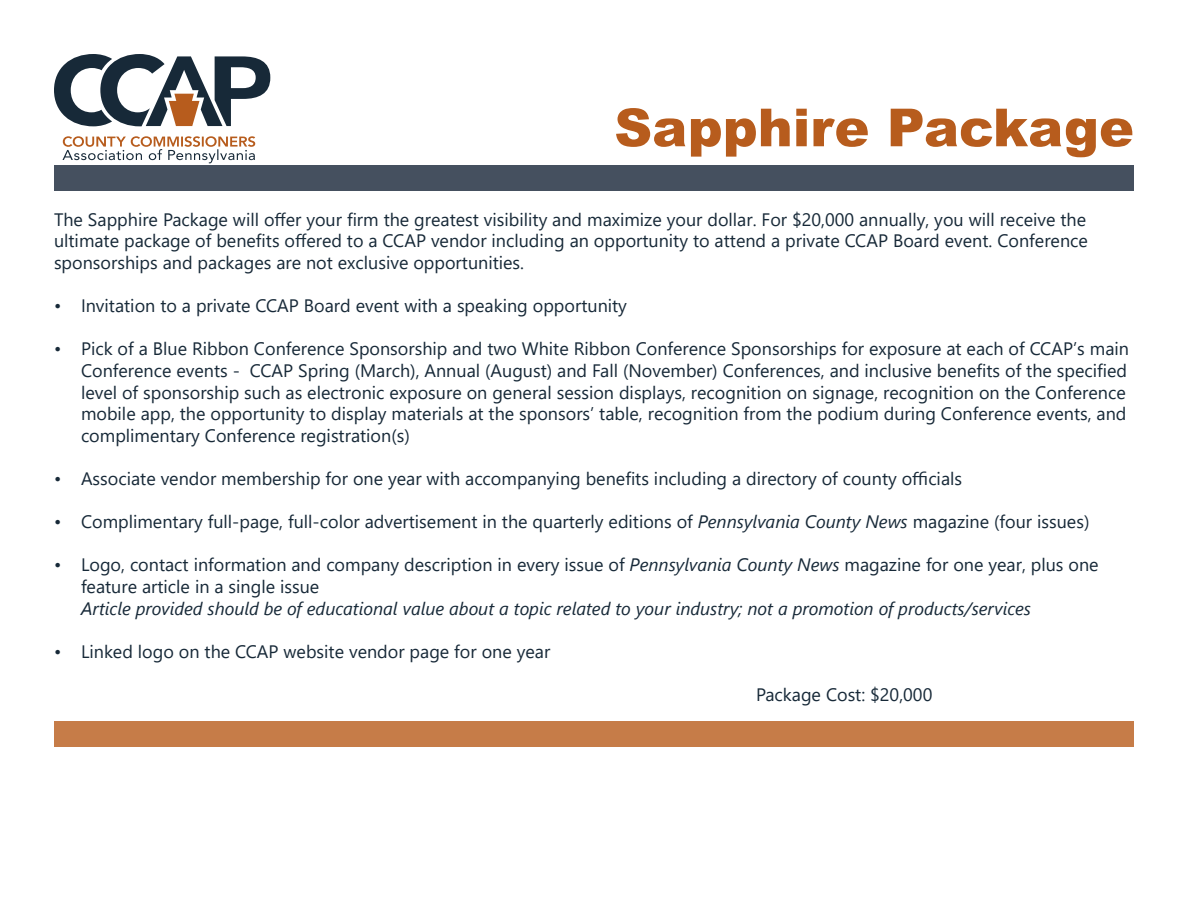
<style>
.page{position:relative;width:1188px;height:918px;background:#fff}
.page>*{position:absolute;margin:0;border:0;box-sizing:border-box;transform-origin:0 0}
.t1{font:900 52.5px "Arial";color:#b75c1d}
.t2{font:18px/21.6px "Segoe UI";color:#172938;text-align:justify}
.t3{font:italic 18px/21.6px "Segoe UI";color:#172938}
.s1{font-style:italic}
.s2{font-style:normal}
</style>
<div class="page">
<div style="left:54px;top:721px;width:1080px;height:26px;background:#c67c48"></div>
<svg style="left:62px;top:136px;width:193px;height:27px"></svg>
<svg style="left:54px;top:54px;width:216px;height:72px"></svg>
<div style="left:54px;top:165px;width:1080px;height:26px;background:#45505f"></div>
<p class="t1" style="left:614px;top:89px;width:521px">Sapphire Package</p>
<p class="t2" style="left:54px;top:207px;width:1035px">The Sapphire Package will offer your firm the greatest visibility and maximize your dollar. For $20,000 annually, you will receive the ultimate package of benefits offered to a CCAP vendor including an opportunity to attend a private CCAP Board event. Conference sponsorships and packages are not exclusive opportunities.</p>
<p class="t2" style="left:54px;top:293px;width:575px">• Invitation to a private CCAP Board event with a speaking opportunity</p>
<p class="t2" style="left:81px;top:337px;width:1050px;text-align:left;text-indent:-27px">• Pick of a Blue Ribbon Conference Sponsorship and two White Ribbon Conference Sponsorships for exposure at each of CCAP’s main Conference events - CCAP Spring (March), Annual (August) and Fall (November) Conferences, and inclusive benefits of the specified level of sponsorship such as electronic exposure on general session displays, recognition on signage, recognition on the Conference mobile app, the opportunity to display materials at the sponsors’ table, recognition from the podium during Conference events, and complimentary Conference registration(s)</p>
<p class="t2" style="left:54px;top:466px;width:910px">• Associate vendor membership for one year with accompanying benefits including a directory of county officials</p>
<p class="t2" style="left:54px;top:509px;width:1037px">• Complimentary full-page, full-color advertisement in the quarterly editions of <span class="s1">Pennsylvania County News</span> magazine (four issues)</p>
<p class="t3" style="left:81px;top:551px;width:1019px;text-indent:-27px"><span class="s2">• Logo, contact information and company description in every issue of</span> Pennsylvania County News <span class="s2">magazine for one year, plus one feature article in a single issue<br></span>Article provided should be of educational value about a topic related to your industry; not a promotion of products/services</p>
<p class="t2" style="left:54px;top:639px;width:498px">• Linked logo on the CCAP website vendor page for one year</p>
<p class="t2" style="left:756px;top:682px;width:178px">Package Cost: $20,000</p>
</div>
